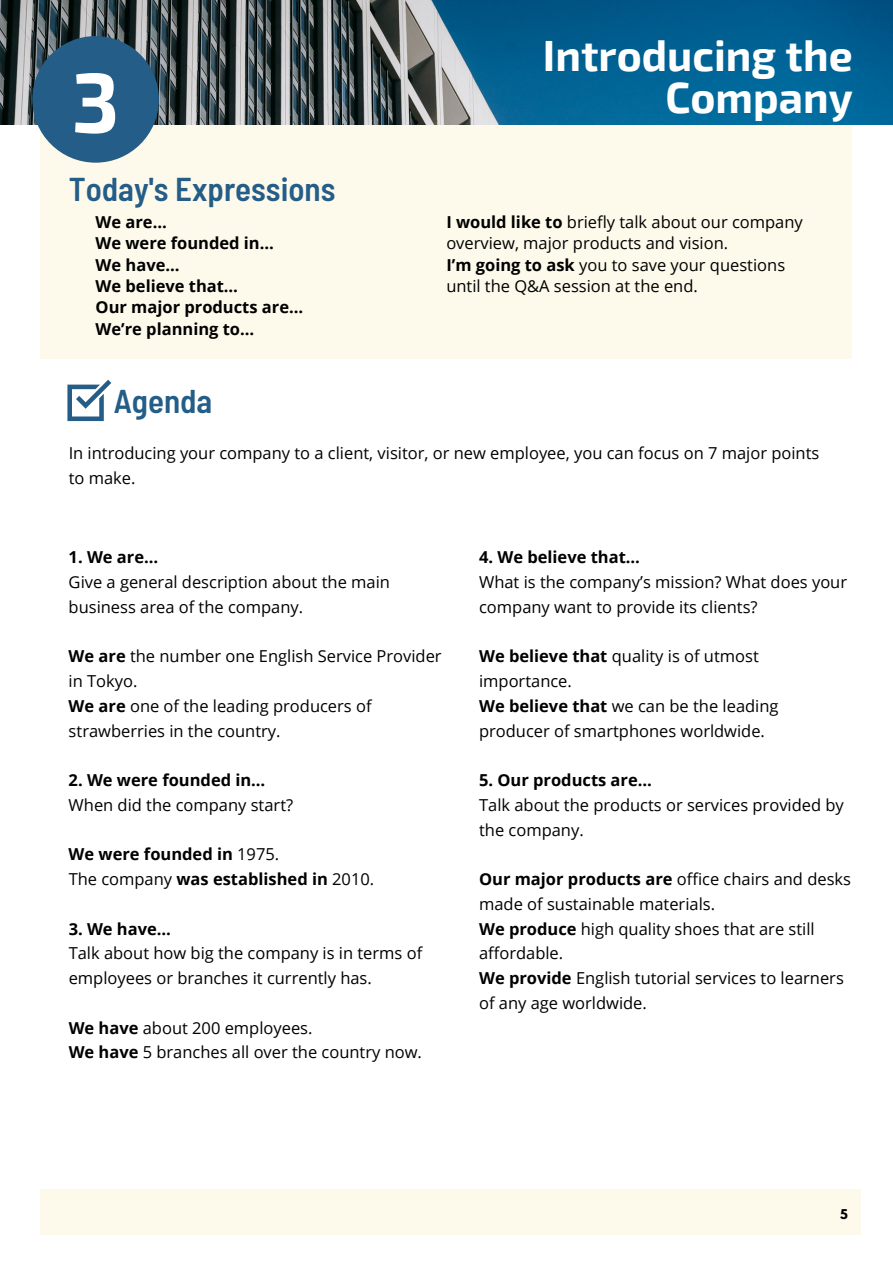
<style>
.page{position:relative;width:893px;height:1264px;background:#fff}
.page>*{position:absolute;margin:0;border:0;box-sizing:border-box;transform-origin:0 0}
.t1{font:700 84.75px "Exo 2";color:#fff}
.t2{font:700 42.75px/42.8px "Exo 2";color:#fff;text-align:right}
.t3{font:600 semi-condensed 33px "Barlow";color:#245d87}
.t4{font:600 semi-condensed 32.85px "Barlow";color:#245d87}
.t5{font:16.5px/24.8px "Open Sans";color:#000}
.t6{font:700 16.5px/21.3px "Open Sans";color:#000}
.t7{font:700 12px "League Spartan";color:#000}
.s1{font-weight:700}
.s2{font-weight:400}
</style>
<div class="page">
<div style="left:40px;top:45px;width:811px;height:314px;background:#fdf9eb"></div>
<img style="left:0;top:0;width:892px;height:125px">
<div style="left:32px;top:36px;width:127px;height:127px;background:#245d87;border-radius:50%"></div>
<div style="left:40px;top:1189px;width:820px;height:45px;background:#fdf9eb"></div>
<svg style="left:67px;top:380px;width:44px;height:41px"></svg>
<h1 class="t1" style="left:72px;top:47px;width:49px">3</h1>
<h3 class="t3" style="left:69px;top:168px;width:268px">Today's Expressions</h3>
<p class="t6" style="left:96px;top:211px;width:209px">We are…<br>We were founded in…<br>We have…<br>We believe that…<br>Our major products are…<br>We’re planning to…</p>
<h3 class="t4" style="left:114px;top:379px;width:100px">Agenda</h3>
<h2 class="t2" style="left:543px;top:32px;width:311px">Introducing the<br>Company</h2>
<p class="t5" style="left:446px;top:211px;width:358px;line-height:21.3px"><span class="s1">I would like to</span> briefly talk about our company overview, major products and vision.<br><span class="s1">I’m going to ask</span> you to save your questions until the Q&amp;A session at the end.</p>
<p class="t5" style="left:69px;top:440px;width:752px">In introducing your company to a client, visitor, or new employee, you can focus on 7 major points to make.</p>
<p class="t6" style="left:69px;top:546px;width:91px">1. We are…</p>
<p class="t5" style="left:69px;top:569px;width:323px">Give a general description about the main business area of the company.</p>
<p class="t5" style="left:69px;top:643px;width:374px"><span class="s1">We are</span> the number one English Service Provider in Tokyo.<br><span class="s1">We are</span> one of the leading producers of strawberries in the country.</p>
<p class="t6" style="left:69px;top:769px;width:198px">2. We were founded in…</p>
<p class="t5" style="left:69px;top:792px;width:226px">When did the company start?</p>
<p class="t6" style="left:69px;top:841px;width:307px;line-height:24.8px">We were founded in <span class="s2">1975.<br>The company</span> was established in <span class="s2">2010.</span></p>
<p class="t6" style="left:69px;top:917px;width:104px">3. We have…</p>
<p class="t5" style="left:69px;top:940px;width:355px">Talk about how big the company is in terms of employees or branches it currently has.</p>
<p class="t5" style="left:69px;top:1014px;width:355px"><span class="s1">We have</span> about 200 employees.<br><span class="s1">We have</span> 5 branches all over the country now.</p>
<p class="t6" style="left:479px;top:546px;width:162px">4. We believe that…</p>
<p class="t5" style="left:479px;top:569px;width:369px">What is the company’s mission? What does your company want to provide its clients?</p>
<p class="t5" style="left:479px;top:643px;width:301px"><span class="s1">We believe that</span> quality is of utmost importance.<br><span class="s1">We believe that</span> we can be the leading producer of smartphones worldwide.</p>
<p class="t6" style="left:479px;top:769px;width:174px">5. Our products are…</p>
<p class="t5" style="left:479px;top:792px;width:366px">Talk about the products or services provided by the company.</p>
<p class="t5" style="left:479px;top:866px;width:373px"><span class="s1">Our major products are</span> office chairs and desks made of sustainable materials.<br><span class="s1">We produce</span> high quality shoes that are still affordable.<br><span class="s1">We provide</span> English tutorial services to learners of any age worldwide.</p>
<p class="t7" style="left:840px;top:1207px;width:9px">5</p>
</div>
